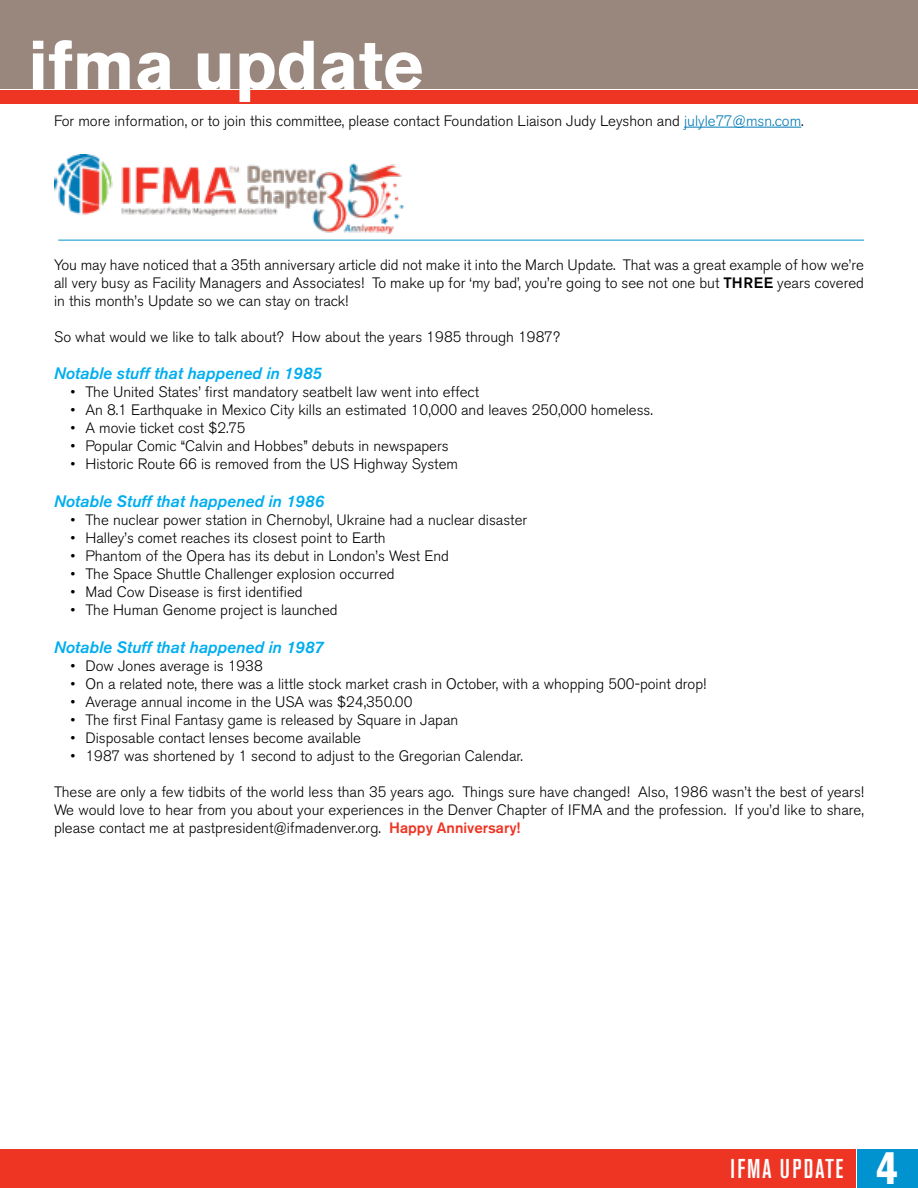
<style>
.page{position:relative;width:918px;height:1188px;background:#fff}
.page>*{position:absolute;margin:0;border:0;box-sizing:border-box;transform-origin:0 0}
.t1{font:700 69px "Akzidenz Grotesk BE";color:#fff}
.t2{font:500 condensed 27px "Akzidenz Grotesk BE";letter-spacing:.07em;color:#fff}
.t3{font:italic 500 16.5px "Akzidenz Grotesk BE";color:#00aeef}
.t4{font:300 15px/18px "Akzidenz Grotesk BE";color:#000;text-align:justify}
.s1{color:#007bb6}
.s2{font-weight:500}
.s3{font-weight:500;color:#ee3524}
.s4{font-weight:800;font-size:45px}
</style>
<div class="page">
<div style="left:0;top:1149px;width:856px;height:39px;background:#ee3524"></div>
<div style="left:0;top:0;width:918px;height:89px;background:#99877d"></div>
<div style="left:857px;top:1149px;width:61px;height:39px;background:#0093d0"></div>
<div style="left:0;top:90px;width:918px;height:13px;background:#ee3524"></div>
<hr style="left:684px;top:127px;width:117px;height:1px;background:#007bb6">
<img style="left:54px;top:154px;width:350px;height:80px">
<hr style="left:58px;top:240px;width:806px;height:1px;background:#0093d0">
<h1 class="t1" style="left:28px;top:26px;width:397px">ifma update</h1>
<p class="t4" style="left:54px;top:112px;width:751px">For more information, or to join this committee, please contact Foundation Liaison Judy Leyshon and <span class="s1">julyle77@msn.com</span>.</p>
<p class="t4" style="left:54px;top:256px;width:812px">You may have noticed that a 35th anniversary article did not make it into the March Update. That was a great example of how we’re all very busy as Facility Managers and Associates! To make up for ‘my bad’, you’re going to see not one but <span class="s2">THREE</span> years covered in this month’s Update so we can stay on track!</p>
<p class="t4" style="left:54px;top:328px;width:508px">So what would we like to talk about? How about the years 1985 through 1987?</p>
<p class="t3" style="left:54px;top:364px;width:269px">Notable stuff that happened in 1985</p>
<p class="t4" style="left:70px;top:384px;width:410px">• The United States’ first mandatory seatbelt law went into effect</p>
<p class="t4" style="left:70px;top:402px;width:584px">• An 8.1 Earthquake in Mexico City kills an estimated 10,000 and leaves 250,000 homeless.</p>
<p class="t4" style="left:70px;top:420px;width:177px">• A movie ticket cost $2.75</p>
<p class="t4" style="left:70px;top:438px;width:380px">• Popular Comic “Calvin and Hobbes” debuts in newspapers</p>
<p class="t4" style="left:70px;top:456px;width:389px">• Historic Route 66 is removed from the US Highway System</p>
<p class="t3" style="left:54px;top:492px;width:272px">Notable Stuff that happened in 1986</p>
<p class="t4" style="left:70px;top:511px;width:458px">• The nuclear power station in Chernobyl, Ukraine had a nuclear disaster</p>
<p class="t4" style="left:70px;top:529px;width:317px">• Halley’s comet reaches its closest point to Earth</p>
<p class="t4" style="left:70px;top:547px;width:380px">• Phantom of the Opera has its debut in London’s West End</p>
<p class="t4" style="left:70px;top:565px;width:326px">• The Space Shuttle Challenger explosion occurred</p>
<p class="t4" style="left:70px;top:583px;width:234px">• Mad Cow Disease is first identified</p>
<p class="t4" style="left:70px;top:601px;width:269px">• The Human Genome project is launched</p>
<p class="t3" style="left:54px;top:638px;width:271px">Notable Stuff that happened in 1987</p>
<p class="t4" style="left:70px;top:657px;width:194px">• Dow Jones average is 1938</p>
<p class="t4" style="left:70px;top:675px;width:637px">• On a related note, there was a little stock market crash in October, with a whopping 500-point drop!</p>
<p class="t4" style="left:70px;top:693px;width:343px">• Average annual income in the USA was $24,350.00</p>
<p class="t4" style="left:70px;top:711px;width:389px">• The first Final Fantasy game is released by Square in Japan</p>
<p class="t4" style="left:70px;top:729px;width:292px">• Disposable contact lenses become available</p>
<p class="t4" style="left:70px;top:747px;width:454px">• 1987 was shortened by 1 second to adjust to the Gregorian Calendar.</p>
<p class="t4" style="left:54px;top:783px;width:811px">These are only a few tidbits of the world less than 35 years ago. Things sure have changed! Also, 1986 wasn’t the best of years!<br>We would love to hear from you about your experiences in the Denver Chapter of IFMA and the profession. If you’d like to share, please contact me at pastpresident@ifmadenver.org. <span class="s3">Happy Anniversary!</span></p>
<h2 class="t2" style="left:730px;top:1153px;width:169px">IFMA UPDATE <span class="s4">4</span></h2>
</div>
